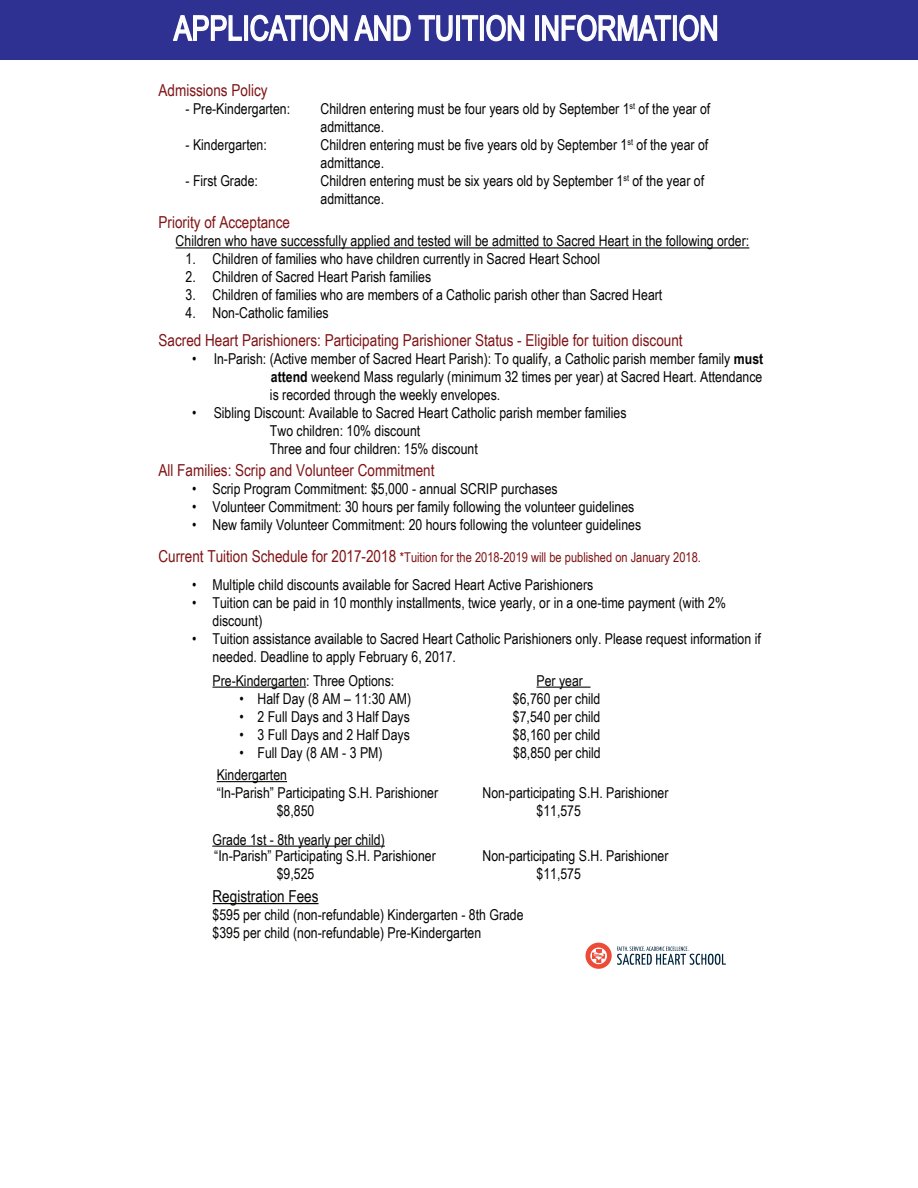
<style>
.page{position:relative;width:918px;height:1188px;background:#fff}
.page>*{position:absolute;margin:0;border:0;box-sizing:border-box;transform-origin:0 0}
.t1{font:33.9px "Arial Narrow";letter-spacing:.005em;color:#fff;scale:.96 1}
.t2{font:16.5px "Arial Narrow";color:#7f1315}
.t3{font:16.5px "Arial Narrow";color:#040503}
.t4{font:15px/18px "Arial Narrow";color:#040503}
.t5{font:13.5px "Arial Narrow";color:#7f1315}
.s1{font-weight:700}
.s2{font-size:16.5px}
</style>
<div class="page">
<div style="left:0;top:0;width:918px;height:60px;background:#2e3092"></div>
<hr style="left:176px;top:247px;width:573px;height:1px;background:#040503">
<hr style="left:213px;top:687px;width:93px;height:1px;background:#040503">
<hr style="left:537px;top:687px;width:54px;height:1px;background:#040503">
<hr style="left:217px;top:781px;width:70px;height:1px;background:#040503">
<hr style="left:163px;top:846px;width:222px;height:1px;background:#040503">
<hr style="left:213px;top:903px;width:106px;height:1px;background:#040503">
<svg style="left:172px;top:15px;width:70px;height:26px"></svg>
<div style="left:244px;top:15px;width:4px;height:26px;border:2px solid #fff"></div>
<svg style="left:250px;top:14px;width:52px;height:28px"></svg>
<div style="left:303px;top:15px;width:4px;height:26px;border:2px solid #fff"></div>
<svg style="left:309px;top:14px;width:102px;height:28px"></svg>
<svg style="left:418px;top:15px;width:35px;height:27px"></svg>
<div style="left:456px;top:15px;width:4px;height:26px;border:2px solid #fff"></div>
<svg style="left:461px;top:15px;width:18px;height:26px"></svg>
<div style="left:480px;top:15px;width:4px;height:26px;border:2px solid #fff"></div>
<svg style="left:486px;top:14px;width:39px;height:28px"></svg>
<div style="left:535px;top:15px;width:4px;height:26px;border:2px solid #fff"></div>
<svg style="left:542px;top:14px;width:130px;height:28px"></svg>
<div style="left:673px;top:15px;width:4px;height:26px;border:2px solid #fff"></div>
<svg style="left:679px;top:14px;width:39px;height:28px"></svg>
<svg style="left:586px;top:943px;width:140px;height:26px"></svg>
<div style="left:162px;top:835px;width:50px;height:19px;background:#fff"></div>
<h1 class="t1" style="left:174px;top:3px;width:569px">APPLICATION AND TUITION INFORMATION</h1>
<p class="t2" style="left:159px;top:78px;width:111px">Admissions Policy</p>
<p class="t4" style="left:186px;top:99px;width:106px">- Pre-Kindergarten:</p>
<p class="t4" style="left:321px;top:99px;width:391px">Children entering must be four years old by September 1<sup>st</sup> of the year of admittance.</p>
<p class="t4" style="left:186px;top:135px;width:83px">- Kindergarten:</p>
<p class="t4" style="left:321px;top:135px;width:389px">Children entering must be five years old by September 1<sup>st</sup> of the year of admittance.</p>
<p class="t4" style="left:186px;top:171px;width:74px">- First Grade:</p>
<p class="t4" style="left:321px;top:171px;width:385px">Children entering must be six years old by September 1<sup>st</sup> of the year of admittance.</p>
<p class="t2" style="left:159px;top:210px;width:133px">Priority of Acceptance</p>
<p class="t4" style="left:176px;top:232px;width:575px">Children who have successfully applied and tested will be admitted to Sacred Heart in the following order:</p>
<p class="t4" style="left:186px;top:250px;width:416px">1. Children of families who have children currently in Sacred Heart School</p>
<p class="t4" style="left:186px;top:268px;width:247px">2. Children of Sacred Heart Parish families</p>
<p class="t4" style="left:186px;top:286px;width:478px">3. Children of families who are members of a Catholic parish other than Sacred Heart</p>
<p class="t4" style="left:186px;top:304px;width:145px">4. Non-Catholic families</p>
<p class="t2" style="left:159px;top:328px;width:526px">Sacred Heart Parishioners: Participating Parishioner Status - Eligible for tuition discount</p>
<p class="t4" style="left:270px;top:349px;width:495px;text-align:justify;text-indent:-78px">• In-Parish: (Active member of Sacred Heart Parish): To qualify, a Catholic parish member family <span class="s1">must attend</span> weekend Mass regularly (minimum 32 times per year) at Sacred Heart. Attendance is recorded through the weekly envelopes.</p>
<p class="t4" style="left:270px;top:403px;width:358px;text-indent:-78px">• Sibling Discount: Available to Sacred Heart Catholic parish member families<br>Two children: 10% discount<br>Three and four children: 15% discount</p>
<p class="t2" style="left:159px;top:459px;width:277px">All Families: Scrip and Volunteer Commitment</p>
<p class="t4" style="left:192px;top:480px;width:367px">• Scrip Program Commitment: $5,000 - annual SCRIP purchases</p>
<p class="t4" style="left:192px;top:498px;width:444px">• Volunteer Commitment: 30 hours per family following the volunteer guidelines</p>
<p class="t4" style="left:192px;top:516px;width:450px">• New family Volunteer Commitment: 20 hours following the volunteer guidelines</p>
<p class="t5" style="left:159px;top:548px;width:544px"><span class="s2">Current Tuition Schedule for 2017-2018</span> *Tuition for the 2018-2019 will be published on January 2018.</p>
<p class="t4" style="left:192px;top:575px;width:403px">• Multiple child discounts available for Sacred Heart Active Parishioners</p>
<p class="t4" style="left:213px;top:593px;width:515px;text-indent:-20px">• Tuition can be paid in 10 monthly installments, twice yearly, or in a one-time payment (with 2% discount)</p>
<p class="t4" style="left:213px;top:629px;width:550px;text-indent:-20px">• Tuition assistance available to Sacred Heart Catholic Parishioners only. Please request information if needed. Deadline to apply February 6, 2017.</p>
<p class="t4" style="left:213px;top:671px;width:183px">Pre-Kindergarten: Three Options:</p>
<p class="t4" style="left:537px;top:671px;width:48px">Per year</p>
<p class="t4" style="left:240px;top:689px;width:173px">• Half Day (8 AM – 11:30 AM)</p>
<p class="t4" style="left:513px;top:689px;width:89px">$6,760 per child</p>
<p class="t4" style="left:240px;top:707px;width:172px">• 2 Full Days and 3 Half Days</p>
<p class="t4" style="left:513px;top:707px;width:89px">$7,540 per child</p>
<p class="t4" style="left:240px;top:725px;width:172px">• 3 Full Days and 2 Half Days</p>
<p class="t4" style="left:513px;top:725px;width:89px">$8,160 per child</p>
<p class="t4" style="left:240px;top:743px;width:145px">• Full Day (8 AM - 3 PM)</p>
<p class="t4" style="left:513px;top:743px;width:89px">$8,850 per child</p>
<p class="t4" style="left:217px;top:765px;width:223px">Kindergarten<br>“In-Parish” Participating S.H. Parishioner</p>
<p class="t4" style="left:483px;top:783px;width:187px">Non-participating S.H. Parishioner</p>
<p class="t4" style="left:277px;top:801px;width:39px">$8,850</p>
<p class="t4" style="left:537px;top:801px;width:46px">$11,575</p>
<p class="t4" style="left:213px;top:830px;width:225px;line-height:16.5px">Grade 1st - 8th yearly per child) “In-Parish” Participating S.H. Parishioner</p>
<p class="t4" style="left:483px;top:846px;width:187px">Non-participating S.H. Parishioner</p>
<p class="t4" style="left:277px;top:864px;width:39px">$9,525</p>
<p class="t4" style="left:537px;top:864px;width:46px">$11,575</p>
<p class="t3" style="left:213px;top:884px;width:108px">Registration Fees</p>
<p class="t4" style="left:213px;top:905px;width:313px">$595 per child (non-refundable) Kindergarten - 8th Grade $395 per child (non-refundable) Pre-Kindergarten</p>
</div>
